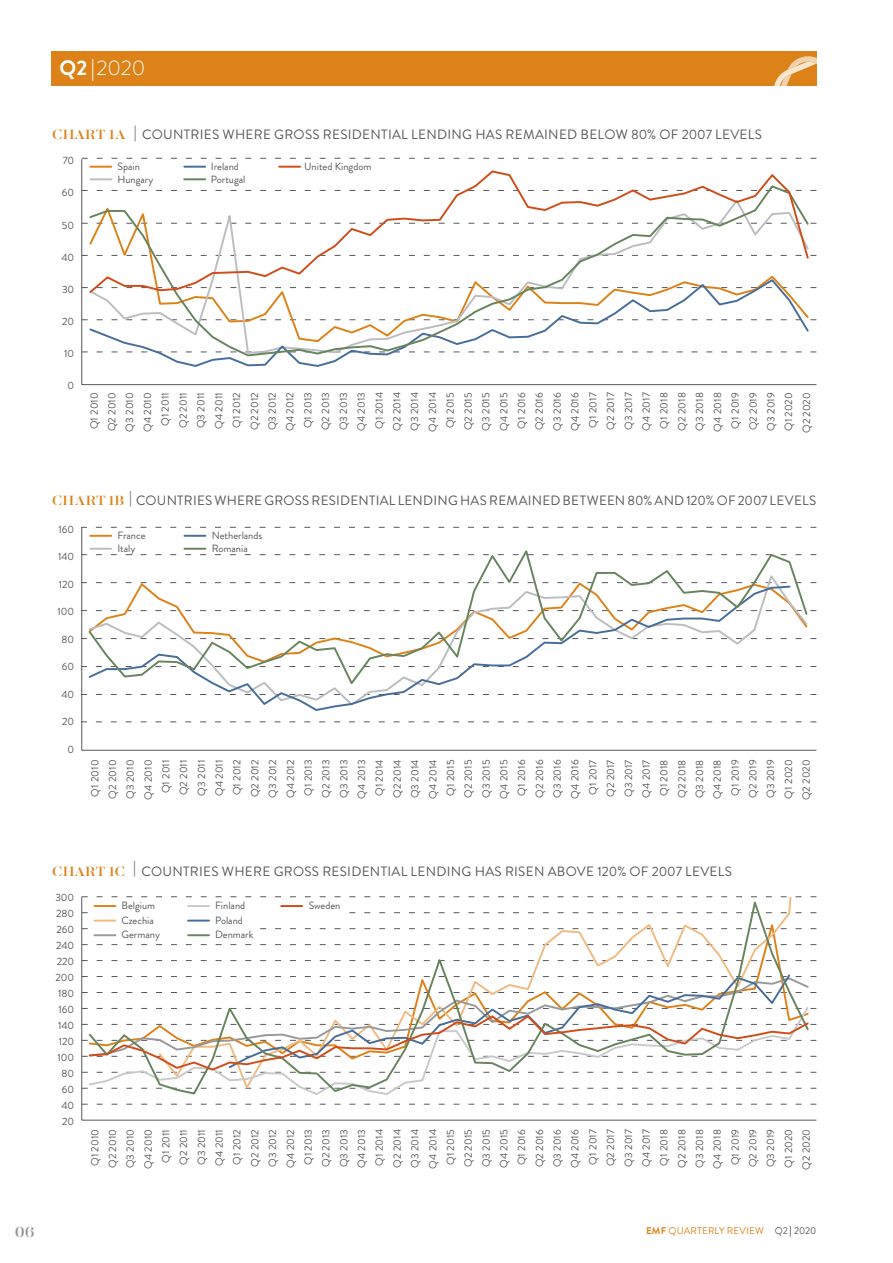
<style>
.page{position:relative;width:893px;height:1263px;background:#fff}
.page>*{position:absolute;margin:0;border:0;box-sizing:border-box;transform-origin:0 0}
.t1{font:300 21px "Brandon Grotesque";color:#fff}
.t2{font:500 16.5px "Majesti Banner";color:#939598}
.t3{font:13.5px "Brandon Grotesque";letter-spacing:.02em;color:#57585a}
.t4{font:10.5px/17.9px "Brandon Grotesque";letter-spacing:.01em;color:#57585a}
.t5{font:9.75px "Brandon Grotesque";letter-spacing:.02em;color:#dd8219}
.s1{font-weight:700}
.s2{font-size:31.5px}
.s3{font-family:"Majesti Banner";font-weight:500;font-size:15px;color:#dd8219}
.s4{font-size:15px}
.s5{color:#57585a}
.s6{font-family:"Helvetica Neue LT Std";font-weight:500;font-style:italic;font-stretch:condensed;color:#57585a}
</style>
<div class="page">
<div style="left:51px;top:51px;width:765px;height:34px;background:#dd8219"></div>
<svg style="left:774px;top:56px;width:43px;height:29px"></svg>
<svg style="left:82px;top:527px;width:734px;height:1px"></svg>
<svg style="left:82px;top:722px;width:734px;height:1px"></svg>
<svg style="left:82px;top:1104px;width:734px;height:1px"></svg>
<hr style="left:81px;top:159px;width:1px;height:226px;background:#57585a">
<hr style="left:82px;top:384px;width:734px;height:1px;background:#57585a">
<hr style="left:90px;top:535px;width:21px;height:2px;background:#dd8219">
<hr style="left:184px;top:535px;width:21px;height:2px;background:#486d99">
<hr style="left:90px;top:166px;width:21px;height:2px;background:#dd8219">
<hr style="left:184px;top:166px;width:21px;height:2px;background:#486d99">
<hr style="left:279px;top:166px;width:21px;height:2px;background:#d04d1b">
<hr style="left:81px;top:527px;width:1px;height:223px;background:#57585a">
<hr style="left:82px;top:750px;width:734px;height:1px;background:#57585a">
<hr style="left:81px;top:897px;width:1px;height:223px;background:#57585a">
<hr style="left:82px;top:1120px;width:734px;height:1px;background:#57585a">
<svg style="left:82px;top:158px;width:734px;height:1px"></svg>
<svg style="left:82px;top:190px;width:734px;height:1px"></svg>
<svg style="left:82px;top:223px;width:734px;height:1px"></svg>
<svg style="left:82px;top:255px;width:734px;height:1px"></svg>
<svg style="left:82px;top:287px;width:734px;height:1px"></svg>
<svg style="left:82px;top:319px;width:734px;height:1px"></svg>
<svg style="left:82px;top:352px;width:734px;height:1px"></svg>
<svg style="left:165px;top:357px;width:178px;height:10px"></svg>
<svg style="left:88px;top:295px;width:722px;height:62px"></svg>
<svg style="left:88px;top:170px;width:722px;height:125px"></svg>
<svg style="left:95px;top:687px;width:692px;height:24px"></svg>
<svg style="left:88px;top:547px;width:720px;height:140px"></svg>
<svg style="left:87px;top:896px;width:722px;height:199px"></svg>
<svg style="left:82px;top:1008px;width:734px;height:65px"></svg>
<h1 class="t1" style="left:60px;top:54px;width:87px"><span class="s1">Q2</span> <span class="s2">l</span>2020</h1>
<p class="t3" style="left:52px;top:125px;width:711px"><span class="s3">CHART 1A</span> <span class="s4">|</span> COUNTRIES WHERE GROSS RESIDENTIAL LENDING HAS REMAINED BELOW 80% OF 2007 LEVELS</p>
<p class="t4" style="left:63px;top:152px;width:13px">70</p>
<p class="t4" style="left:62px;top:184px;width:14px">60</p>
<p class="t4" style="left:62px;top:216px;width:14px">50</p>
<p class="t4" style="left:61px;top:248px;width:14px">40</p>
<p class="t4" style="left:62px;top:280px;width:14px">30</p>
<p class="t4" style="left:62px;top:312px;width:14px">20</p>
<p class="t4" style="left:64px;top:345px;width:12px">10</p>
<p class="t4" style="left:68px;top:377px;width:8px">0</p>
<p class="t4" style="left:118px;top:160px;width:37px;line-height:12.6px">Spain<br>Hungary</p>
<p class="t4" style="left:211px;top:160px;width:36px;line-height:12.6px">Ireland<br>Portugal</p>
<p class="t4" style="left:304px;top:158px;width:69px">United Kingdom</p>
<p class="t4" style="left:85px;top:433px;width:42px;text-align:right;rotate:-90deg">Q1 2010<br>Q2 2010<br>Q3 2010<br>Q4 2010<br>Q1 2011<br>Q2 2011<br>Q3 2011<br>Q4 2011<br>Q1 2012<br>Q2 2012<br>Q3 2012<br>Q4 2012<br>Q1 2013<br>Q2 2013<br>Q3 2013<br>Q4 2013<br>Q1 2014<br>Q2 2014<br>Q3 2014<br>Q4 2014<br>Q1 2015<br>Q2 2015<br>Q3 2015<br>Q4 2015<br>Q1 2016<br>Q2 2016<br>Q3 2016<br>Q4 2016<br>Q1 2017<br>Q2 2017<br>Q3 2017<br>Q4 2017<br>Q1 2018<br>Q2 2018<br>Q3 2018<br>Q4 2018<br>Q1 2019<br>Q2 2019<br>Q3 2019<br>Q1 2020<br>Q2 2020</p>
<p class="t3" style="left:52px;top:491px;width:765px"><span class="s3">CHART 1B</span> <span class="s4">|</span> COUNTRIES WHERE GROSS RESIDENTIAL LENDING HAS REMAINED BETWEEN 80% AND 120% OF 2007 LEVELS</p>
<p class="t4" style="left:58px;top:520px;width:17px">160</p>
<p class="t4" style="left:58px;top:548px;width:18px">140</p>
<p class="t4" style="left:59px;top:575px;width:17px">120</p>
<p class="t4" style="left:58px;top:603px;width:18px">100</p>
<p class="t4" style="left:62px;top:630px;width:14px">80</p>
<p class="t4" style="left:62px;top:658px;width:14px">60</p>
<p class="t4" style="left:61px;top:685px;width:14px">40</p>
<p class="t4" style="left:62px;top:713px;width:14px">20</p>
<p class="t4" style="left:68px;top:740px;width:8px">0</p>
<p class="t4" style="left:86px;top:800px;width:42px;text-align:right;rotate:-90deg">Q1 2010<br>Q2 2010<br>Q3 2010<br>Q4 2010<br>Q1 2011<br>Q2 2011<br>Q3 2011<br>Q4 2011<br>Q1 2012<br>Q2 2012<br>Q3 2012<br>Q4 2012<br>Q1 2013<br>Q2 2013<br>Q3 2013<br>Q4 2013<br>Q1 2014<br>Q2 2014<br>Q3 2014<br>Q4 2014<br>Q1 2015<br>Q2 2015<br>Q3 2015<br>Q4 2015<br>Q1 2016<br>Q2 2016<br>Q3 2016<br>Q4 2016<br>Q1 2017<br>Q2 2017<br>Q3 2017<br>Q4 2017<br>Q1 2018<br>Q2 2018<br>Q3 2018<br>Q4 2018<br>Q1 2019<br>Q2 2019<br>Q3 2019<br>Q1 2020<br>Q2 2020</p>
<p class="t4" style="left:117px;top:529px;width:30px;line-height:13.2px">France<br>Italy</p>
<p class="t4" style="left:212px;top:529px;width:52px;line-height:13.2px">Netherlands<br>Romania</p>
<p class="t3" style="left:52px;top:862px;width:681px"><span class="s3">CHART 1C</span> <span class="s4">|</span> COUNTRIES WHERE GROSS RESIDENTIAL LENDING HAS RISEN ABOVE 120% OF 2007 LEVELS</p>
<p class="t4" style="left:55px;top:890px;width:20px;line-height:16px;text-align:right">300<br>280<br>260<br>240<br>220<br>200<br>180<br>160<br>140<br>120<br>100<br>80<br>60<br>40<br>20</p>
<p class="t4" style="left:86px;top:1170px;width:42px;text-align:right;rotate:-90deg">Q1 2010<br>Q2 2010<br>Q3 2010<br>Q4 2010<br>Q1 2011<br>Q2 2011<br>Q3 2011<br>Q4 2011<br>Q1 2012<br>Q2 2012<br>Q3 2012<br>Q4 2012<br>Q1 2013<br>Q2 2013<br>Q3 2013<br>Q4 2013<br>Q1 2014<br>Q2 2014<br>Q3 2014<br>Q4 2014<br>Q1 2015<br>Q2 2015<br>Q3 2015<br>Q4 2015<br>Q1 2016<br>Q2 2016<br>Q3 2016<br>Q4 2016<br>Q1 2017<br>Q2 2017<br>Q3 2017<br>Q4 2017<br>Q1 2018<br>Q2 2018<br>Q3 2018<br>Q4 2018<br>Q1 2019<br>Q2 2019<br>Q3 2019<br>Q1 2020<br>Q2 2020</p>
<p class="t4" style="left:122px;top:898px;width:40px;line-height:14.7px">Belgium<br>Czechia<br>Germany</p>
<p class="t4" style="left:215px;top:898px;width:40px;line-height:14.7px">Finland<br>Poland<br>Denmark</p>
<p class="t4" style="left:309px;top:896px;width:33px">Sweden</p>
<h2 class="t2" style="left:15px;top:1221px;width:21px">06</h2>
<p class="t5" style="left:646px;top:1224px;width:172px"><span class="s1">EMF</span> QUARTERLY REVIEW <span class="s5">Q2</span><span class="s6">|</span> <span class="s5">2020</span></p>
</div>
